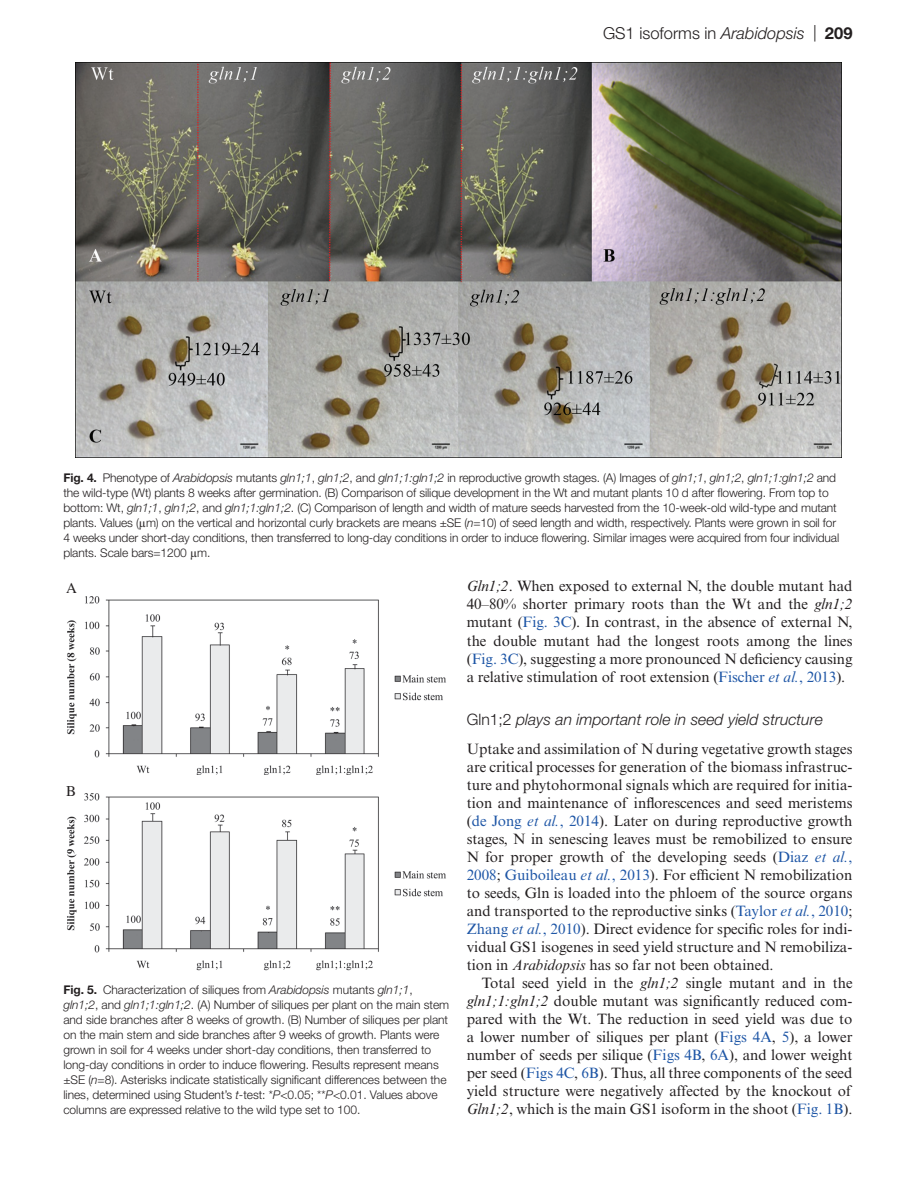
<style>
.page{position:relative;width:919px;height:1187px;background:#fff}
.page>*{position:absolute;margin:0;border:0;box-sizing:border-box;transform-origin:0 0}
.t1{font:300 16.5px "Helvetica Neue LT Std";color:#231f20}
.t2{font:italic 300 15.75px "Helvetica Neue LT Std";color:#231f20}
.t3{font:15px/18px "Times New Roman MT Std";color:#231f20;text-align:justify}
.t4{font:15px "Times";color:#231f20}
.t5{font:300 12px/15px "Helvetica Neue LT Std";letter-spacing:-.01em;color:#231f20}
.s1{font-style:italic}
.s2{font-weight:700}
.s3{font-family:"Gandhari Unicode";font-weight:400}
.s4{color:#1e56a6}
.s5{font-style:italic;color:#1e56a6}
.s6{font-style:normal}
</style>
<div class="page">
<img style="left:75px;top:62px;width:766px;height:395px">
<img style="left:67px;top:596px;width:379px;height:179px">
<img style="left:67px;top:793px;width:379px;height:177px">
<p class="t1" style="left:603px;top:23px;width:251px">GS1 isoforms in <span class="s1">Arabidopsis</span> | <span class="s2">209</span></p>
<p class="t5" style="left:63px;top:469px;width:777px"><span class="s2">Fig. 4.</span> Phenotype of <span class="s1">Arabidopsis</span> mutants <span class="s1">gln1;1</span>, <span class="s1">gln1;2</span>, and <span class="s1">gln1;1:gln1;2</span> in reproductive growth stages. (A) Images of <span class="s1">gln1;1</span>, <span class="s1">gln1;2</span>, <span class="s1">gln1;1:gln1;2</span> and the wild-type (Wt) plants 8 weeks after germination. (B) Comparison of silique development in the Wt and mutant plants 10 d after flowering. From top to bottom: Wt, <span class="s1">gln1;1</span>, <span class="s1">gln1;2</span>, and <span class="s1">gln1;1:gln1;2</span>. (C) Comparison of length and width of mature seeds harvested from the 10-week-old wild-type and mutant plants. Values (<span class="s3">μ</span>m) on the vertical and horizontal curly brackets are means ±SE (<span class="s1">n</span>=10) of seed length and width, respectively. Plants were grown in soil for 4 weeks under short-day conditions, then transferred to long-day conditions in order to induce flowering. Similar images were acquired from four individual plants. Scale bars=1200 <span class="s3">μ</span>m.</p>
<p class="t4" style="left:66px;top:580px;width:12px">A</p>
<p class="t3" style="left:466px;top:577px;width:387px"><span class="s1">Gln1;2</span>. When exposed to external N, the double mutant had 40–80% shorter primary roots than the Wt and the <span class="s1">gln1;2 </span>mutant (<span class="s4">Fig. 3C</span>). In contrast, in the absence of external N, the double mutant had the longest roots among the lines (<span class="s4">Fig. 3C</span>), suggesting a more pronounced N deficiency causing a relative stimulation of root extension (<span class="s4">Fischer</span> <span class="s5">et al.</span><span class="s4">, 2013</span>).</p>
<p class="t2" style="left:466px;top:710px;width:357px"><span class="s6">Gln1;2</span> plays an important role in seed yield structure</p>
<p class="t3" style="left:466px;top:739px;width:387px">Uptake and assimilation of N during vegetative growth stages are critical processes for generation of the biomass infrastruc&shy;ture and phytohormonal signals which are required for initia&shy;tion and maintenance of inflorescences and seed meristems (<span class="s4">de Jong</span> <span class="s5">et al.</span><span class="s4">, 2014</span>). Later on during reproductive growth stages, N in senescing leaves must be remobilized to ensure N for proper growth of the developing seeds (<span class="s4">Diaz</span> <span class="s5">et al.</span><span class="s4">, 2008</span>; <span class="s4">Guiboileau</span> <span class="s5">et al.</span><span class="s4">, 2013</span>). For efficient N remobilization to seeds, Gln is loaded into the phloem of the source organs and transported to the reproductive sinks (<span class="s4">Taylor</span> <span class="s5">et al.</span><span class="s4">, 2010</span>; <span class="s4">Zhang</span> <span class="s5">et al.</span><span class="s4">, 2010</span>). Direct evidence for specific roles for indi&shy;vidual GS1 isogenes in seed yield structure and N remobiliza&shy;tion in <span class="s1">Arabidopsis</span> has so far not been obtained.</p>
<p class="t3" style="left:466px;top:973px;width:387px;text-indent:15px">Total seed yield in the <span class="s1">gln1;2</span> single mutant and in the <span class="s1">gln1;1:gln1;2</span> double mutant was significantly reduced com&shy;pared with the Wt. The reduction in seed yield was due to a lower number of siliques per plant (<span class="s4">Figs 4A</span>, <span class="s4">5</span>), a lower number of seeds per silique (<span class="s4">Figs 4B</span>, <span class="s4">6A</span>), and lower weight per seed (<span class="s4">Figs 4C</span>, <span class="s4">6B</span>). Thus, all three components of the seed yield structure were negatively affected by the knockout of <span class="s1">Gln1;2</span>, which is the main GS1 isoform in the shoot (<span class="s4">Fig. 1B</span>).</p>
<p class="t4" style="left:66px;top:782px;width:12px">B</p>
<p class="t5" style="left:63px;top:982px;width:387px"><span class="s2">Fig. 5.</span> Characterization of siliques from <span class="s1">Arabidopsis</span> mutants <span class="s1">gln1;1</span>, <span class="s1">gln1;2</span>, and <span class="s1">gln1;1:gln1;2</span>. (A) Number of siliques per plant on the main stem and side branches after 8 weeks of growth. (B) Number of siliques per plant on the main stem and side branches after 9 weeks of growth. Plants were grown in soil for 4 weeks under short-day conditions, then transferred to long-day conditions in order to induce flowering. Results represent means ±SE (<span class="s1">n</span>=8). Asterisks indicate statistically significant differences between the lines, determined using Student’s <span class="s1">t</span>-test: *<span class="s1">P</span>&lt;0.05; **<span class="s1">P</span>&lt;0.01. Values above columns are expressed relative to the wild type set to 100.</p>
</div>
